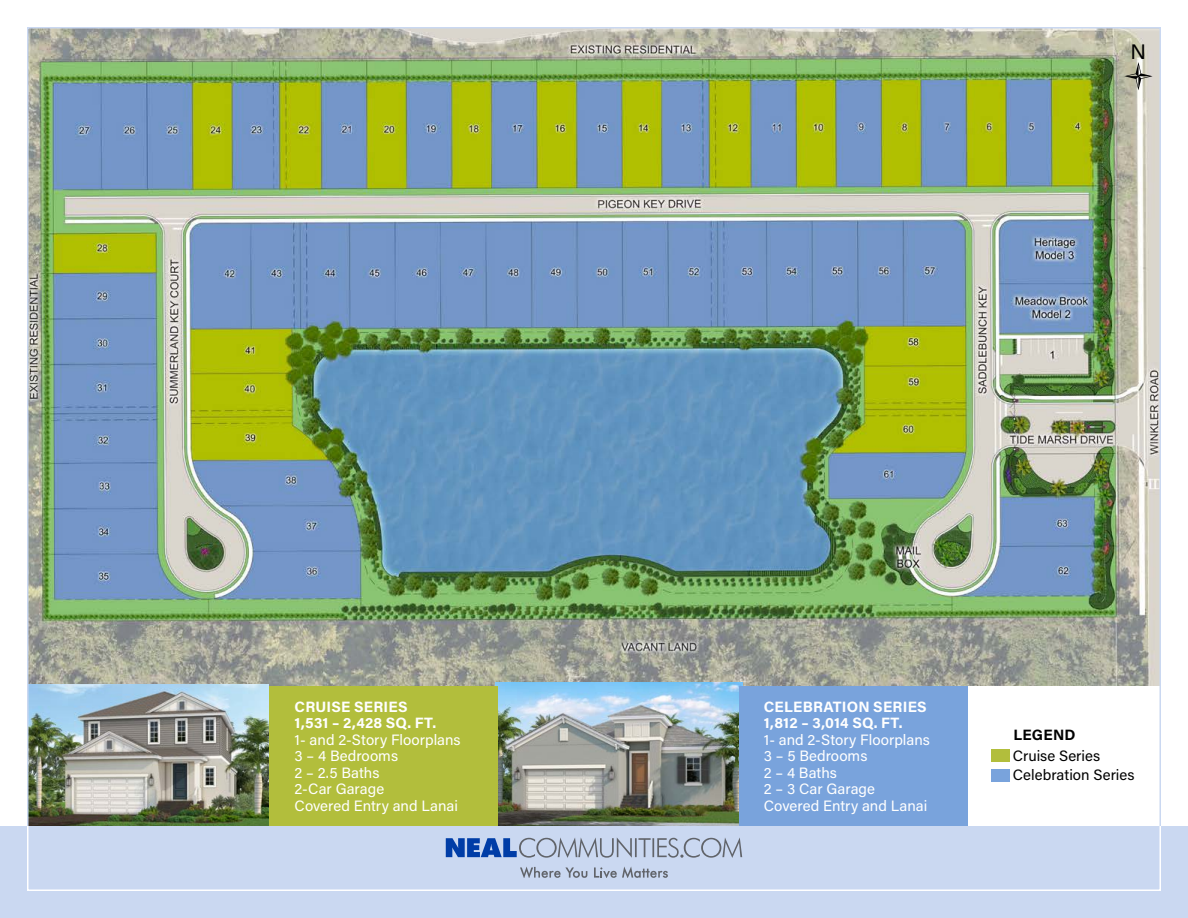
<style>
.page{position:relative;width:1188px;height:918px;background:#fff}
.page>*{position:absolute;margin:0;border:0;box-sizing:border-box;transform-origin:0 0}
.t1{font:21px "Acumin Pro";color:#000}
.t2{font:15px "Acumin Pro";color:#fff}
.t3{font:700 15px "Acumin Pro";letter-spacing:.015em;color:#fff}
.t4{font:15px "Acumin Pro";letter-spacing:.005em;color:#000}
.t5{font:700 15px "Acumin Pro";letter-spacing:.015em;color:#000}
</style>
<div class="page">
<img style="left:30px;top:30px;width:1128px;height:656px">
<img style="left:30px;top:684px;width:239px;height:142px">
<img style="left:495px;top:682px;width:247px;height:144px">
<div style="left:269px;top:686px;width:229px;height:140px;background:#b2be3c"></div>
<div style="left:739px;top:686px;width:229px;height:140px;background:#79a3dc"></div>
<div style="left:0;top:826px;width:1188px;height:92px;background:#cad8f1"></div>
<svg style="left:27px;top:826px;width:1134px;height:65px"></svg>
<svg style="left:446px;top:837px;width:296px;height:21px"></svg>
<svg style="left:520px;top:867px;width:67px;height:11px"></svg>
<svg style="left:594px;top:866px;width:74px;height:12px"></svg>
<div style="left:991px;top:749px;width:19px;height:12px;background:#b2be3c"></div>
<div style="left:991px;top:769px;width:19px;height:12px;background:#79a3dc"></div>
<svg style="left:1124px;top:62px;width:29px;height:28px"></svg>
<p class="t3" style="left:295px;top:696px;width:115px">CRUISE SERIES</p>
<p class="t3" style="left:295px;top:713px;width:143px">1,531 – 2,428 SQ. FT.</p>
<p class="t2" style="left:295px;top:729px;width:168px">1- and 2-Story Floorplans</p>
<p class="t2" style="left:295px;top:746px;width:105px">3 – 4 Bedrooms</p>
<p class="t2" style="left:295px;top:762px;width:86px">2 – 2.5 Baths</p>
<p class="t2" style="left:295px;top:779px;width:91px">2-Car Garage</p>
<p class="t2" style="left:295px;top:795px;width:165px">Covered Entry and Lanai</p>
<h1 class="t1" style="left:1131px;top:37px;width:17px">N</h1>
<p class="t3" style="left:764px;top:696px;width:164px">CELEBRATION SERIES</p>
<p class="t3" style="left:764px;top:713px;width:140px">1,812 – 3,014 SQ. FT.</p>
<p class="t2" style="left:764px;top:729px;width:168px">1- and 2-Story Floorplans</p>
<p class="t2" style="left:764px;top:746px;width:105px">3 – 5 Bedrooms</p>
<p class="t2" style="left:764px;top:762px;width:75px">2 – 4 Baths</p>
<p class="t2" style="left:764px;top:779px;width:113px">2 – 3 Car Garage</p>
<p class="t2" style="left:764px;top:795px;width:165px">Covered Entry and Lanai</p>
<p class="t5" style="left:1014px;top:724px;width:64px">LEGEND</p>
<p class="t4" style="left:1013px;top:746px;width:89px">Cruise Series</p>
<p class="t4" style="left:1013px;top:765px;width:123px">Celebration Series</p>
</div>
